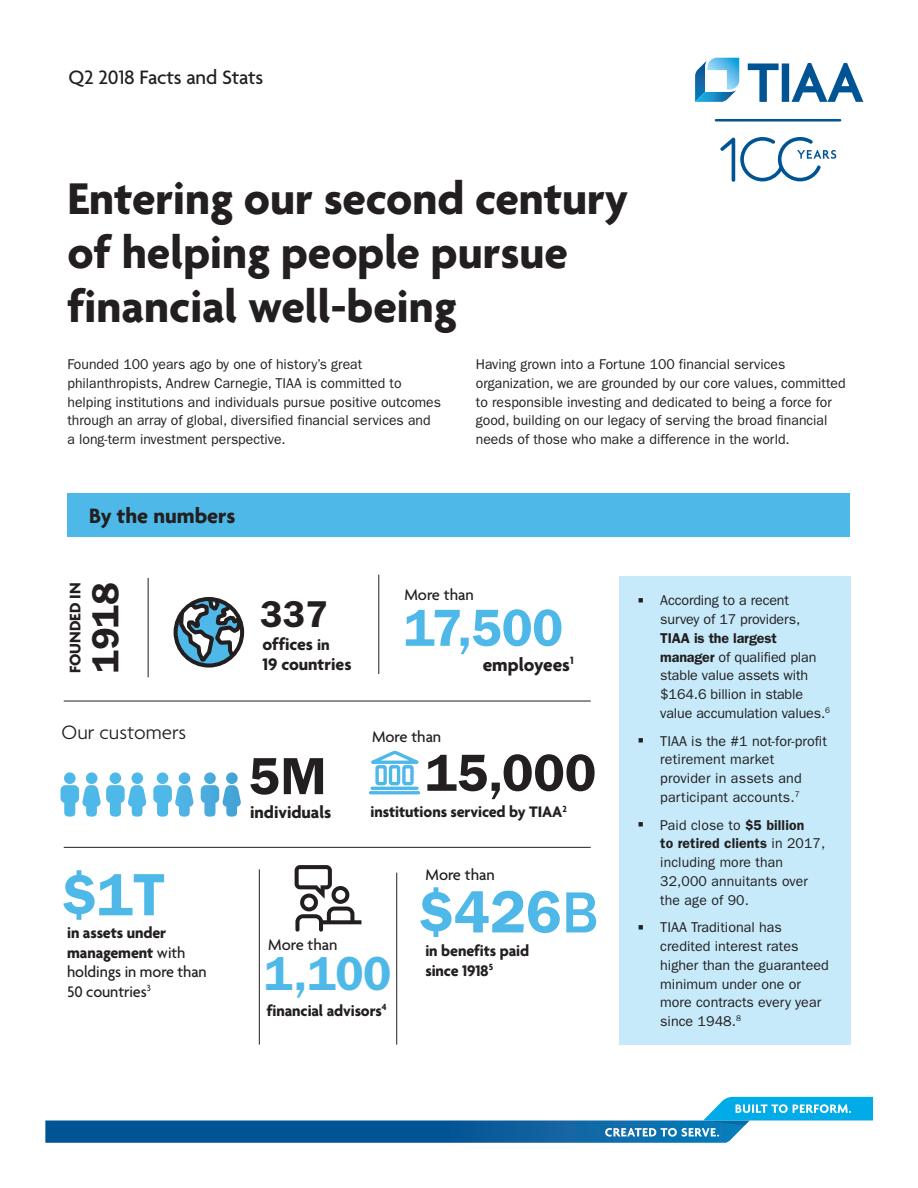
<style>
.page{position:relative;width:918px;height:1188px;background:#fff}
.page>*{position:absolute;margin:0;border:0;box-sizing:border-box;transform-origin:0 0}
.t1{font:600 60px "ITC Franklin Gothic Std";color:#4eb9e9}
.t2{font:600 52.5px "ITC Franklin Gothic Std";color:#231f20}
.t3{font:600 52.5px "ITC Franklin Gothic Std";color:#4eb9e9}
.t4{font:700 48px/54px "Agenda";color:#231f20}
.t5{font:600 48px "ITC Franklin Gothic Std";color:#4eb9e9}
.t6{font:600 37.95px "ITC Franklin Gothic Std";color:#231f20}
.t7{font:600 37.5px "ITC Franklin Gothic Std";color:#231f20}
.t8{font:700 22.5px "Agenda";color:#231f20}
.t9{font:500 21px "Agenda";letter-spacing:-.005em;color:#231f20}
.t10{font:300 21px "Agenda";color:#231f20}
.t11{font:700 19.5px "Agenda";color:#231f20}
.t12{font:700 18px/19.5px "Agenda";color:#231f20}
.t13{font:500 16.5px/19.5px "Agenda";letter-spacing:-.005em;color:#231f20}
.t14{font:700 16.5px/19.5px "Agenda";letter-spacing:-.005em;color:#231f20}
.t15{font:14.25px/18.8px "ITC Franklin Gothic Std";color:#231f20}
.s1{font-size:16.5px}
.s2{font-weight:700}
.s3{font-weight:500}
.s4{font-weight:600}
</style>
<div class="page">
<div style="left:68px;top:494px;width:782px;height:43px;background:#4eb9e9"></div>
<svg style="left:748px;top:63px;width:115px;height:39px"></svg>
<svg style="left:695px;top:57px;width:45px;height:45px"></svg>
<hr style="left:715px;top:119px;width:126px;height:3px;background:#015494">
<svg style="left:720px;top:137px;width:116px;height:45px"></svg>
<div style="left:619px;top:577px;width:231px;height:468px;background:#c6eafa"></div>
<hr style="left:64px;top:701px;width:527px;height:1px;background:#231f20">
<hr style="left:64px;top:847px;width:527px;height:1px;background:#231f20">
<hr style="left:378px;top:575px;width:1px;height:99px;background:#231f20">
<hr style="left:148px;top:578px;width:1px;height:99px;background:#231f20">
<hr style="left:396px;top:873px;width:1px;height:172px;background:#231f20">
<hr style="left:259px;top:869px;width:1px;height:176px;background:#231f20">
<svg style="left:172px;top:597px;width:74px;height:105px"></svg>
<svg style="left:45px;top:1097px;width:827px;height:46px"></svg>
<svg style="left:368px;top:750px;width:53px;height:45px"></svg>
<svg style="left:295px;top:865px;width:66px;height:67px"></svg>
<svg style="left:61px;top:772px;width:180px;height:45px"></svg>
<h3 class="t9" style="left:68px;top:66px;width:197px">Q2 2018 Facts and Stats</h3>
<h3 class="t4" style="left:68px;top:175px;width:562px">Entering our second century of helping people pursue financial well-being</h3>
<p class="t15" style="left:68px;top:355px;width:375px">Founded 100 years ago by one of history’s great philanthropists, Andrew Carnegie, TIAA is committed to helping institutions and individuals pursue positive outcomes through an array of global, diversified financial services and a long-term investment perspective.</p>
<p class="t15" style="left:476px;top:355px;width:371px">Having grown into a Fortune 100 financial services organization, we are grounded by our core values, committed to responsible investing and dedicated to being a force for good, building on our legacy of serving the broad financial needs of those who make a difference in the world.</p>
<h3 class="t8" style="left:89px;top:504px;width:148px">By the numbers</h3>
<h3 class="t6" style="left:83px;top:673px;width:93px;rotate:-90deg">1918</h3>
<p class="t14" style="left:67px;top:673px;width:92px;rotate:-90deg">FOUNDED IN</p>
<p class="t13" style="left:404px;top:586px;width:71px">More than</p>
<h3 class="t7" style="left:260px;top:592px;width:69px">337</h3>
<h2 class="t3" style="left:404px;top:597px;width:161px">17,500</h2>
<p class="t12" style="left:262px;top:636px;width:91px">offices <span class="s1">in<br></span>19 countries</p>
<h3 class="t11" style="left:483px;top:654px;width:92px">employees<sup>1</sup></h3>
<h3 class="t10" style="left:62px;top:721px;width:126px">Our customers</h3>
<h1 class="t1" style="left:61px;top:859px;width:106px">$1T</h1>
<p class="t13" style="left:67px;top:924px;width:141px"><span class="s2">in assets under management</span> with holdings in more than<br>50 countries<sup>3</sup></p>
<h2 class="t2" style="left:249px;top:745px;width:79px">5M</h2>
<p class="t12" style="left:250px;top:803px;width:83px">individuals</p>
<p class="t13" style="left:372px;top:728px;width:71px">More than</p>
<h2 class="t2" style="left:425px;top:742px;width:172px">15,000</h2>
<p class="t14" style="left:371px;top:803px;width:198px">institutions serviced by TIAA<sup>2</sup></p>
<p class="t13" style="left:426px;top:866px;width:71px">More than</p>
<p class="t13" style="left:268px;top:936px;width:71px">More than</p>
<h3 class="t5" style="left:265px;top:946px;width:128px">1,100</h3>
<p class="t14" style="left:267px;top:1002px;width:122px">financial advisors<sup>4</sup></p>
<h1 class="t1" style="left:418px;top:876px;width:182px">$426<span class="s3">B</span></h1>
<p class="t14" style="left:425px;top:942px;width:105px">in benefits paid since 1918<sup>5</sup></p>
<p class="t15" style="left:660px;top:591px;width:142px">According to a recent survey of 17 providers,</p>
<p class="t15" style="left:660px;top:629px;width:171px"><span class="s4">TIAA is the largest manager</span> of qualified plan stable value assets with $164.6 billion in stable value accumulation values.<sup>6</sup></p>
<p class="t15" style="left:660px;top:731px;width:168px">TIAA is the #1 not-for-profit retirement market provider in assets and participant accounts.<sup>7</sup></p>
<p class="t15" style="left:660px;top:815px;width:167px">Paid close to <span class="s4">$5 billion<br>to retired clients</span> in 2017, including more than<br>32,000 annuitants over the age of 90.</p>
<p class="t15" style="left:660px;top:918px;width:170px">TIAA Traditional has credited interest rates higher than the guaranteed minimum under one or more contracts every year since 1948.<sup>8</sup></p>
</div>
